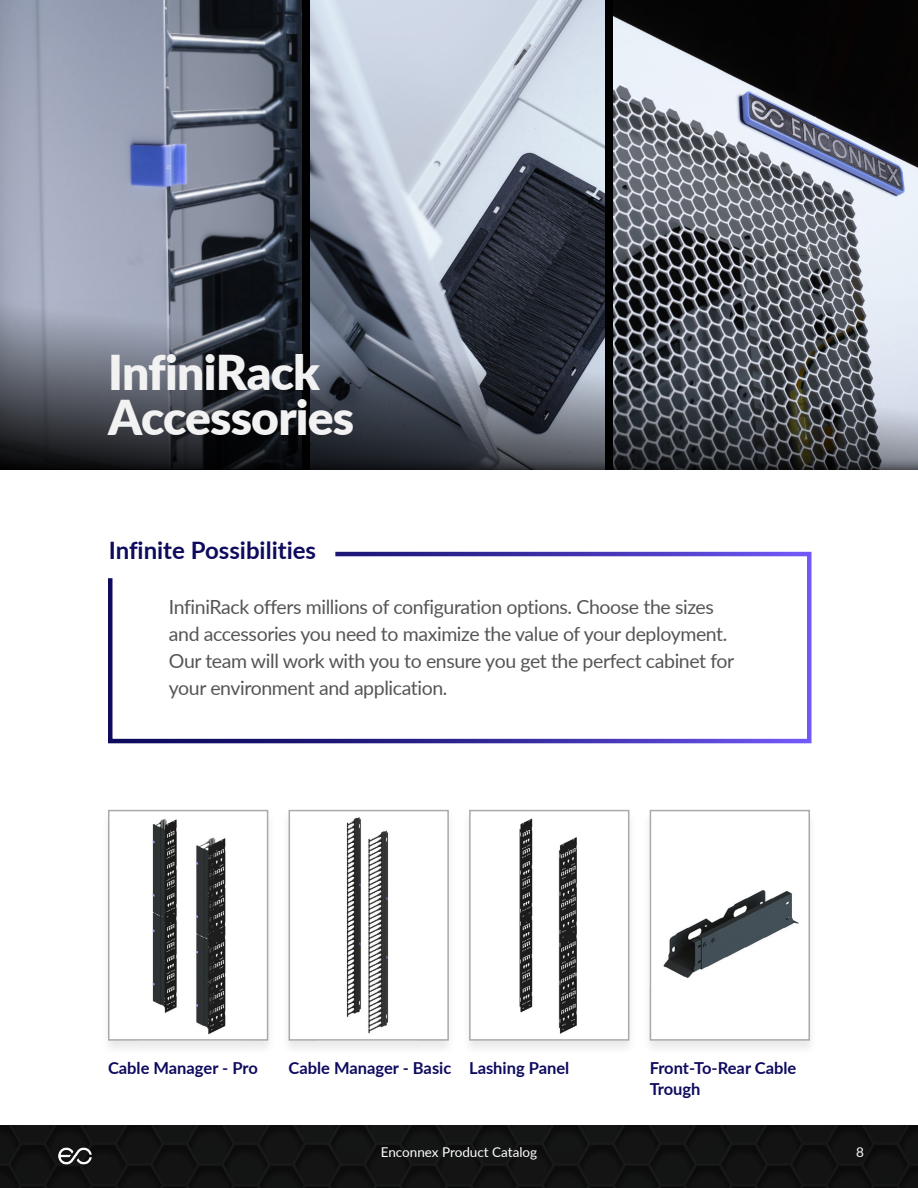
<style>
.page{position:relative;width:918px;height:1188px;background:#fff}
.page>*{position:absolute;margin:0;border:0;box-sizing:border-box;transform-origin:0 0}
.t1{font:900 48px/45px "Lato";letter-spacing:-.015em;color:#f2f2f3}
.t2{font:700 24px "Lato";color:#0e0b5f}
.t3{font:19.5px/27px "Lato";letter-spacing:-.02em;color:#555}
.t4{font:700 16.5px/21px "Lato";color:#0e0b5f}
.t5{font:13.5px "Lato";color:#fff}
</style>
<div class="page">
<div style="left:567px;top:0;width:351px;height:470px;background:#000;opacity:.75"></div>
<div style="left:270px;top:0;width:353px;height:470px;background:#000;opacity:.75"></div>
<div style="left:100px;top:808px;width:176px;height:248px;background:#000;opacity:.09"></div>
<div style="left:109px;top:811px;width:159px;height:229px;background:#fff"></div>
<img style="left:152px;top:818px;width:74px;height:217px">
<div style="left:108px;top:810px;width:160px;height:231px;border:2px solid #aaa"></div>
<div style="left:280px;top:808px;width:177px;height:248px;background:#000;opacity:.09"></div>
<div style="left:289px;top:811px;width:159px;height:229px;background:#fff"></div>
<img style="left:346px;top:817px;width:43px;height:217px">
<div style="left:289px;top:810px;width:160px;height:231px;border:2px solid #aaa"></div>
<div style="left:461px;top:808px;width:176px;height:248px;background:#000;opacity:.09"></div>
<div style="left:470px;top:811px;width:159px;height:229px;background:#fff"></div>
<img style="left:519px;top:818px;width:58px;height:216px">
<div style="left:469px;top:810px;width:160px;height:231px;border:2px solid #aaa"></div>
<div style="left:641px;top:808px;width:177px;height:248px;background:#000;opacity:.09"></div>
<div style="left:650px;top:811px;width:159px;height:229px;background:#fff"></div>
<img style="left:663px;top:890px;width:136px;height:88px">
<div style="left:650px;top:810px;width:160px;height:231px;border:2px solid #aaa"></div>
<svg style="left:108px;top:551px;width:704px;height:193px"></svg>
<div style="left:0;top:1125px;width:918px;height:63px;background:#0e1011"></div>
<div style="left:0;top:0;width:319px;height:470px;background:#000;opacity:.75"></div>
<div style="left:302px;top:0;width:7px;height:470px;background:#000"></div>
<div style="left:606px;top:0;width:7px;height:470px;background:#000"></div>
<svg style="left:0;top:299px;width:918px;height:171px;background:#4c5159"></svg>
<h1 class="t1" style="left:108px;top:348px;width:248px">InfiniRack<br>Accessories</h1>
<p class="t2" style="left:109px;top:532px;width:209px">Infinite Possibilities</p>
<p class="t3" style="left:169px;top:593px;width:567px">InfiniRack offers millions of configuration options. Choose the sizes and accessories you need to maximize the value of your deployment.<br>Our team will work with you to ensure you get the perfect cabinet for your environment and application.</p>
<p class="t4" style="left:108px;top:1056px;width:151px">Cable Manager - Pro</p>
<p class="t4" style="left:289px;top:1056px;width:282px">Cable Manager - Basic Lashing Panel</p>
<p class="t4" style="left:650px;top:1056px;width:148px">Front-To-Rear Cable<br>Trough</p>
<p class="t5" style="left:381px;top:1143px;width:158px">Enconnex Product Catalog</p>
<p class="t5" style="left:856px;top:1143px;width:9px">8</p>
</div>
